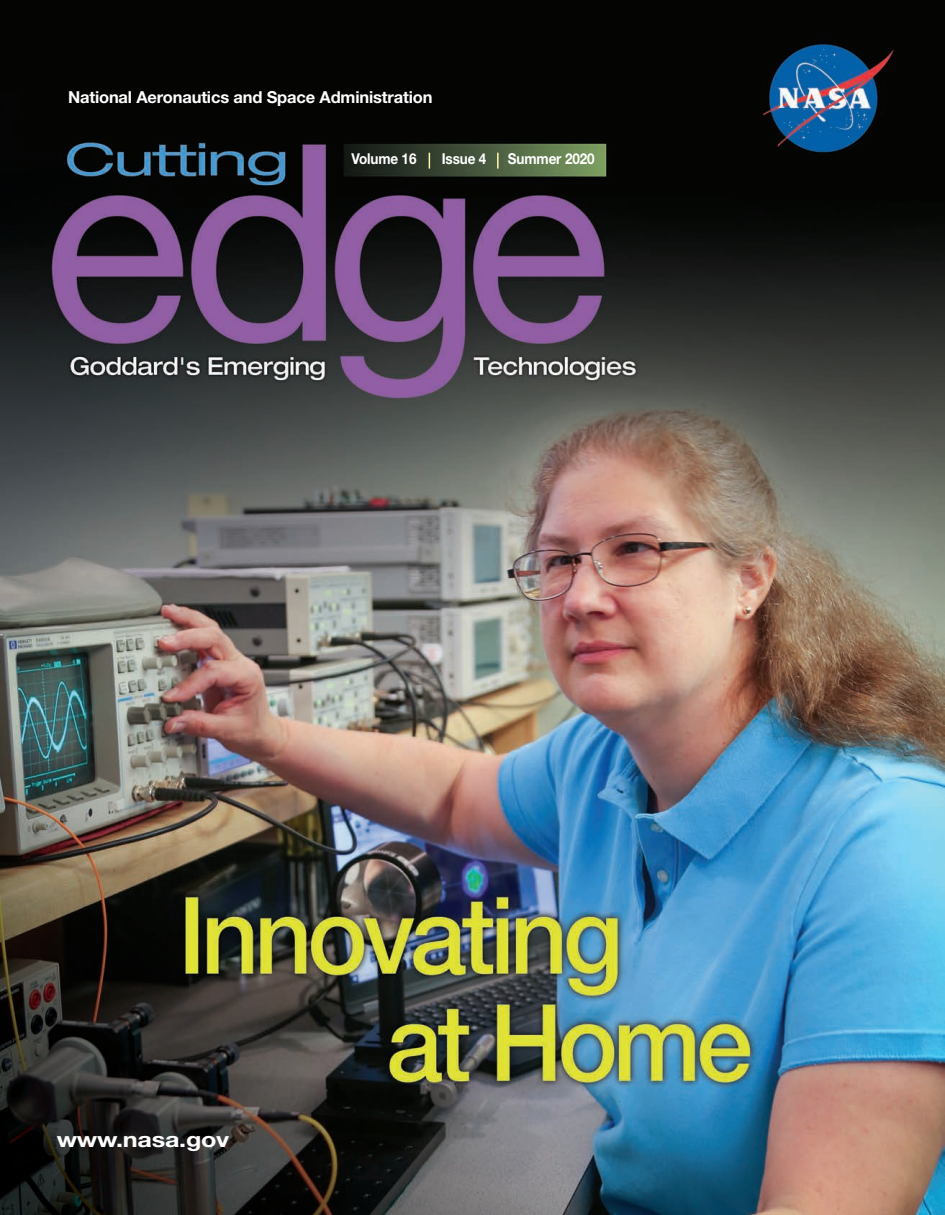
<style>
.page{position:relative;width:945px;height:1215px;background:#fff}
.page>*{position:absolute;margin:0;border:0;box-sizing:border-box;transform-origin:0 0}
.t1{font:700 21px "Helvetica Neue";letter-spacing:-.01em;color:#fff;scale:1.2 1}
.t2{font:700 16.5px "Helvetica Neue";letter-spacing:-.01em;color:#fff}
.t3{font:700 15px "Helvetica Neue";letter-spacing:-.01em;color:#fff;scale:.9 1}
</style>
<div class="page">
<img style="left:0;top:0;width:945px;height:1215px">
<svg style="left:429px;top:153px;width:1px;height:16px"></svg>
<svg style="left:497px;top:153px;width:2px;height:16px"></svg>
<p class="t2" style="left:68px;top:87px;width:366px">National Aeronautics and Space Administration</p>
<p class="t3" style="left:351px;top:150px;width:74px">Volume 16</p>
<p class="t3" style="left:442px;top:150px;width:51px">Issue 4</p>
<p class="t3" style="left:508px;top:150px;width:98px">Summer 2020</p>
<p class="t1" style="left:57px;top:1127px;width:145px">www.nasa.gov</p>
</div>
